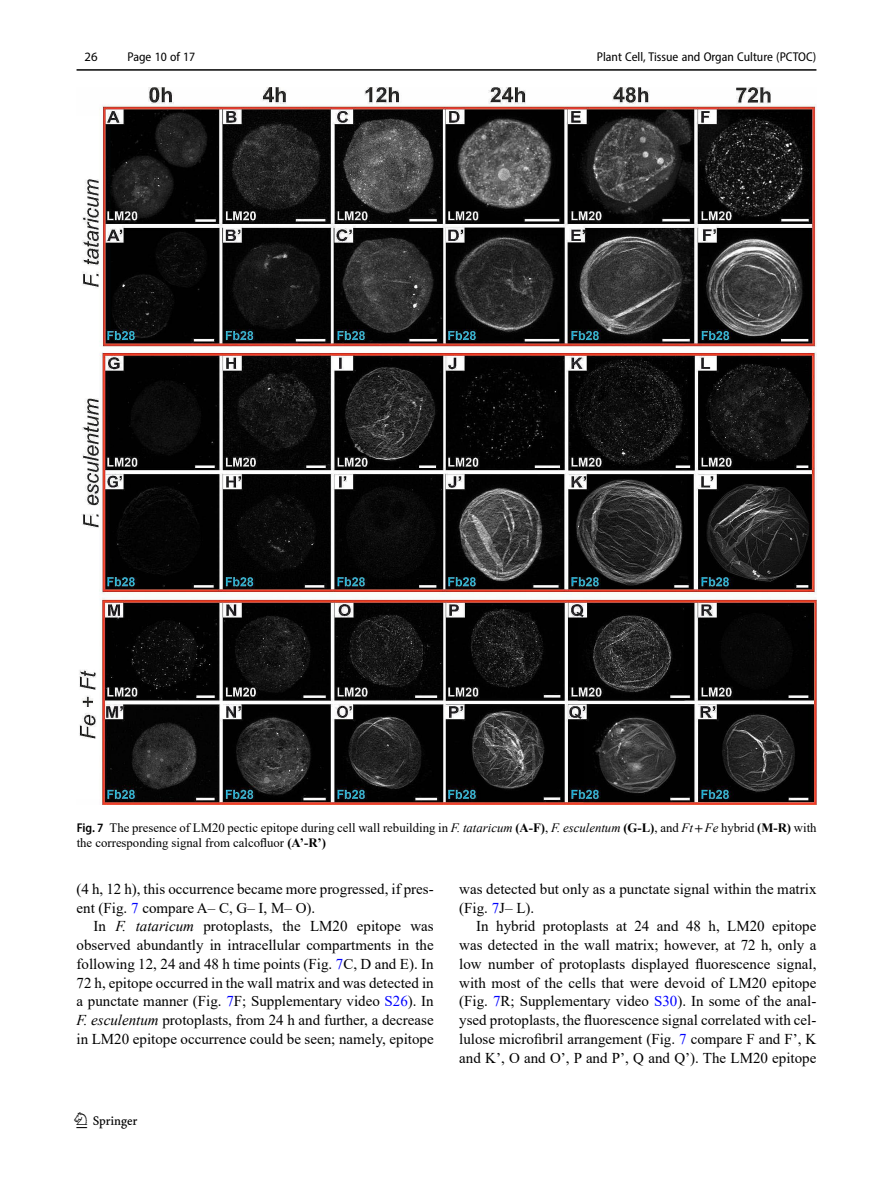
<style>
.page{position:relative;width:893px;height:1187px;background:#fff}
.page>*{position:absolute;margin:0;border:0;box-sizing:border-box;transform-origin:0 0}
.t1{font:22.5px "Springnew";color:#000}
.Body_Text_Indent{font:15px/18.8px "Times New Roman";color:#000;text-align:justify}
.Body_Text{font:15px/18.8px "Times New Roman";color:#000}
.Figure_Caption{font:12.75px/15px "Times New Roman";color:#000}
.t2{font:semi-condensed 12.75px "Myriad Pro";color:#000}
.t3{font:12.75px "Myriad Pro";color:#000}
.s1{font-family:"Myriad Pro";font-weight:600;font-stretch:semi-condensed}
.s2{font-style:italic}
.s3{font-weight:700}
.s4{font-family:"STIX"}
.s5{color:#00f}
</style>
<div class="page">
<hr style="left:77px;top:69px;width:739px;height:2px;background:#000">
<img style="left:79px;top:87px;width:738px;height:717px">
<p class="t3" style="left:85px;top:48px;width:15px">26</p>
<p class="t2" style="left:127px;top:49px;width:69px">Page 10 of 17</p>
<p class="t2" style="left:597px;top:49px;width:221px">Plant Cell, Tissue and Organ Culture (PCTOC)</p>
<p class="Figure_Caption" style="left:77px;top:820px;width:741px"><span class="s1">Fig. 7</span> The presence of LM20 pectic epitope during cell wall rebuilding in <span class="s2">F. tataricum</span> <span class="s3">(A-F)</span>, <span class="s2">F. esculentum</span> <span class="s3">(G-L)</span>, and <span class="s2">Ft</span><span class="s4">+</span><span class="s2">Fe</span> hybrid <span class="s3">(M-R)</span> with the corresponding signal from calcofluor <span class="s3">(A’-R’)</span></p>
<p class="Body_Text" style="left:77px;top:878px;width:359px">(4 h, 12 h), this occurrence became more progressed, if pres&shy;ent (Fig. <span class="s5">7</span> compare A– C, G– I, M– O).</p>
<p class="Body_Text_Indent" style="left:77px;top:916px;width:359px;text-indent:17px">In <span class="s2">F. tataricum</span> protoplasts, the LM20 epitope was observed abundantly in intracellular compartments in the following 12, 24 and 48 h time points (Fig. <span class="s5">7</span>C, D and E). In 72 h, epitope occurred in the wall matrix and was detected in a punctate manner (Fig. <span class="s5">7</span>F; Supplementary video <span class="s5">S26</span>). In <span class="s2">F. esculentum</span> protoplasts, from 24 h and further, a decrease in LM20 epitope occurrence could be seen; namely, epitope</p>
<h1 class="t1" style="left:77px;top:1107px;width:63px">1 3</h1>
<p class="Body_Text_Indent" style="left:459px;top:878px;width:359px">was detected but only as a punctate signal within the matrix (Fig. <span class="s5">7</span>J– L).</p>
<p class="Body_Text_Indent" style="left:459px;top:916px;width:359px;text-indent:17px">In hybrid protoplasts at 24 and 48 h, LM20 epitope was detected in the wall matrix; however, at 72 h, only a low number of protoplasts displayed fluorescence signal, with most of the cells that were devoid of LM20 epitope (Fig. <span class="s5">7</span>R; Supplementary video <span class="s5">S30</span>). In some of the anal&shy;ysed protoplasts, the fluorescence signal correlated with cel&shy;lulose microfibril arrangement (Fig. <span class="s5">7</span> compare F and F’, K and K’, O and O’, P and P’, Q and Q’). The LM20 epitope</p>
</div>
